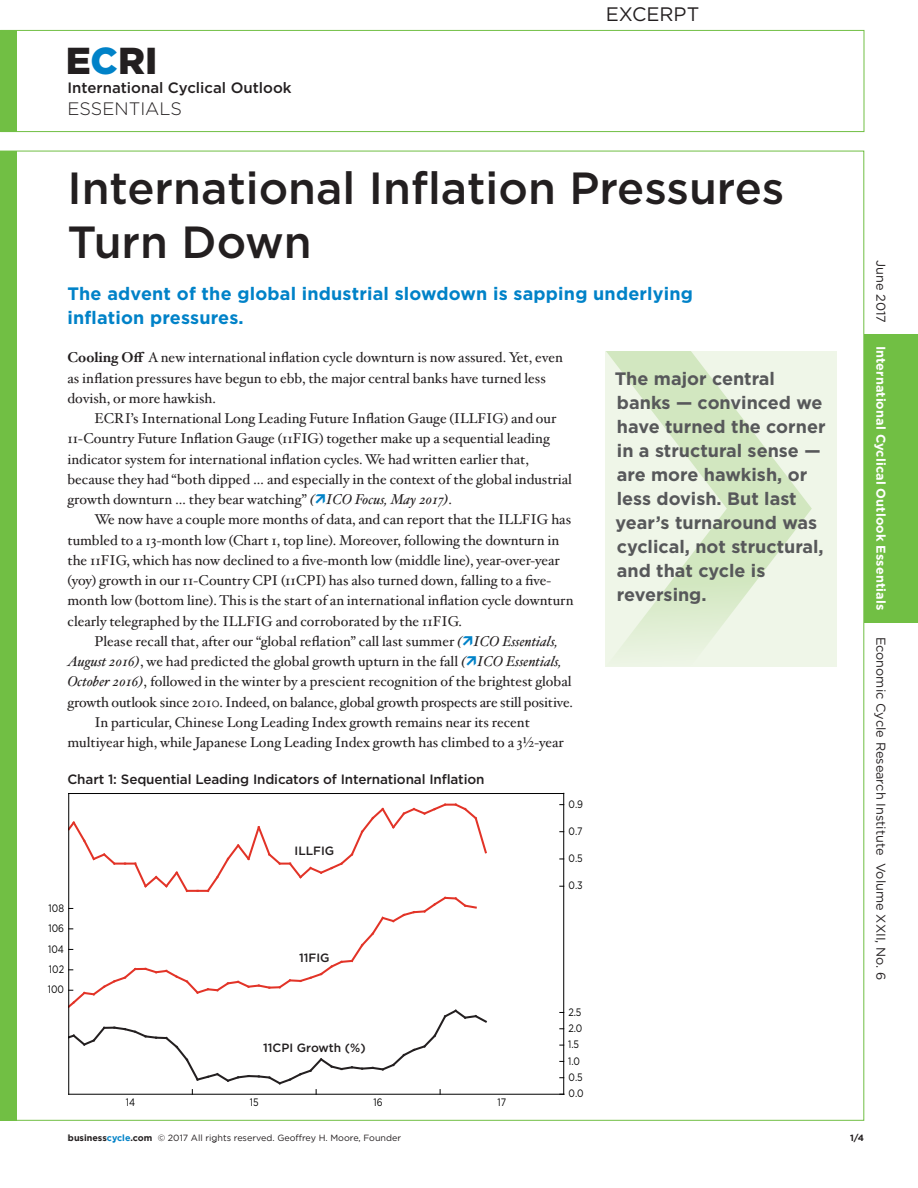
<style>
.page{position:relative;width:918px;height:1188px;background:#fff}
.page>*{position:absolute;margin:0;border:0;box-sizing:border-box;transform-origin:0 0}
.t1{font:500 45px/54px "Gotham";color:#231f20}
.t2{font:900 37.5px "Gotham";color:#231f20}
.t3{font:19.5px "Gotham";color:#231f20}
.t4{font:700 18px/24px "Gotham";color:#57585a}
.t5{font:700 18px/24px "Gotham";letter-spacing:.01em;color:#0082c8}
.t6{font:300 18px "Gotham";color:#231f20}
.t7{font:500 15px "Gotham";color:#231f20}
.t8{font:14.25px/20.2px "Hoefler Txt";color:#231f20}
.t9{font:500 13.5px "Gotham";letter-spacing:-.01em;color:#231f20}
.t10{font:12.75px "Gotham";color:#231f20}
.t11{font:700 12.75px "Gotham";letter-spacing:.005em;color:#fff}
.t12{font:500 12px "Gotham";color:#231f20}
.t13{font:10.8px "Gotham";letter-spacing:.01em;color:#000;scale:.84 1}
.t14{font:9px "Gotham";color:#231f20}
.t15{font:700 9px "Gotham";color:#231f20}
.s1{color:#0082c8}
.s2{font-weight:700}
.s3{font-style:italic}
.s4{font-weight:700;color:#0082c8}
</style>
<div class="page">
<div style="left:0;top:30px;width:864px;height:102px;border:1px solid #71bf44"></div>
<div style="left:864px;top:334px;width:54px;height:288px;background:#71bf44"></div>
<div style="left:0;top:151px;width:16px;height:969px;background:#71bf44"></div>
<div style="left:0;top:30px;width:16px;height:102px;background:#71bf44"></div>
<div style="left:606px;top:351px;width:231px;height:316px;background:#eff6e8"></div>
<svg style="left:606px;top:351px;width:206px;height:297px"></svg>
<svg style="left:69px;top:802px;width:420px;height:292px"></svg>
<hr style="left:69px;top:1094px;width:495px;height:1px;background:#000">
<hr style="left:563px;top:793px;width:1px;height:301px;background:#000">
<hr style="left:69px;top:793px;width:495px;height:1px;background:#000">
<hr style="left:68px;top:794px;width:1px;height:300px;background:#000">
<h2 class="t2" style="left:66px;top:35px;width:93px">E<span class="s1">C</span>RI</h2>
<p class="t7" style="left:68px;top:78px;width:226px">International Cyclical Outlook</p>
<p class="t6" style="left:68px;top:98px;width:116px">ESSENTIALS</p>
<h3 class="t3" style="left:606px;top:2px;width:95px">EXCERPT</h3>
<h1 class="t1" style="left:68px;top:161px;width:718px">International Inflation Pressures<br>Turn Down</h1>
<p class="t5" style="left:68px;top:282px;width:627px">The advent of the global industrial slowdown is sapping underlying inflation pressures.</p>
<p class="t8" style="left:68px;top:347px;width:497px"><span class="s2">Cooling Off</span> A new international inflation cycle downturn is now assured. Yet, even as inflation pressures have begun to ebb, the major central banks have turned less dovish, or more hawkish.</p>
<p class="t8" style="left:68px;top:408px;width:506px;text-indent:27px">ECRI’s International Long Leading Future Inflation Gauge (ILLFIG) and our 11-Country Future Inflation Gauge (11FIG) together make up a sequential leading indicator system for international inflation cycles. We had written earlier that, because they had “both dipped … and especially in the context of the global industrial growth downturn … they bear watching” <span class="s3">( ICO Focus, May 2017)</span>.</p>
<p class="t8" style="left:68px;top:509px;width:508px;text-indent:27px">We now have a couple more months of data, and can report that the ILLFIG has tumbled to a 13-month low (Chart 1, top line). Moreover, following the downturn in the 11FIG, which has now declined to a five-month low (middle line), year-over-year (yoy) growth in our 11-Country CPI (11CPI) has also turned down, falling to a five&shy;month low (bottom line). This is the start of an international inflation cycle downturn clearly telegraphed by the ILLFIG and corroborated by the 11FIG.</p>
<p class="t8" style="left:95px;top:630px;width:465px">Please recall that, after our “global reflation” call last summer <span class="s3">( ICO Essentials,</span></p>
<p class="t8" style="left:68px;top:651px;width:496px"><span class="s3">August 2016)</span>, we had predicted the global growth upturn in the fall <span class="s3">( ICO Essentials,</span></p>
<p class="t8" style="left:68px;top:671px;width:505px"><span class="s3">October 2016)</span>, followed in the winter by a prescient recognition of the brightest global</p>
<p class="t8" style="left:68px;top:691px;width:507px">growth outlook since 2010. Indeed, on balance, global growth prospects are still positive.</p>
<p class="t8" style="left:95px;top:711px;width:437px">In particular, Chinese Long Leading Index growth remains near its recent</p>
<p class="t8" style="left:68px;top:732px;width:498px">multiyear high, while Japanese Long Leading Index growth has climbed to a 3½-year</p>
<p class="t4" style="left:615px;top:366px;width:212px">The major central banks — convinced we have turned the corner in a structural sense — are more hawkish, or less dovish. But last year’s turnaround was cyclical, not structural, and that cycle is reversing.</p>
<p class="t9" style="left:68px;top:770px;width:419px">Chart 1: Sequential Leading Indicators of International Inflation</p>
<p class="t13" style="left:49px;top:901px;width:20px">108</p>
<p class="t13" style="left:48px;top:921px;width:20px">106</p>
<p class="t13" style="left:48px;top:942px;width:20px">104</p>
<p class="t13" style="left:49px;top:962px;width:20px">102</p>
<p class="t13" style="left:48px;top:983px;width:21px">100</p>
<p class="t12" style="left:295px;top:843px;width:41px">ILLFIG</p>
<p class="t12" style="left:299px;top:950px;width:32px">11FIG</p>
<p class="t12" style="left:263px;top:1040px;width:104px">11CPI Growth (%)</p>
<p class="t13" style="left:126px;top:1095px;width:13px">14</p>
<p class="t13" style="left:250px;top:1095px;width:12px">15</p>
<p class="t13" style="left:374px;top:1095px;width:12px">16</p>
<p class="t13" style="left:498px;top:1095px;width:12px">17</p>
<p class="t14" style="left:68px;top:1132px;width:335px"><span class="s2">business</span><span class="s4">cycle</span><span class="s2">.com</span> © 2017 All rights reserved. Geoffrey H. Moore, Founder</p>
<p class="t13" style="left:569px;top:797px;width:19px">0.9</p>
<p class="t13" style="left:569px;top:824px;width:18px">0.7</p>
<p class="t13" style="left:569px;top:851px;width:18px">0.5</p>
<p class="t13" style="left:569px;top:879px;width:19px">0.3</p>
<p class="t13" style="left:568px;top:1005px;width:17px">2.5</p>
<p class="t13" style="left:568px;top:1021px;width:18px">2.0</p>
<p class="t13" style="left:568px;top:1038px;width:15px">1.5</p>
<p class="t13" style="left:568px;top:1054px;width:16px">1.0</p>
<p class="t13" style="left:569px;top:1070px;width:18px">0.5</p>
<p class="t13" style="left:569px;top:1087px;width:20px">0.0</p>
<p class="t10" style="left:889px;top:260px;width:64px;rotate:90deg">June 2017</p>
<p class="t11" style="left:890px;top:346px;width:266px;rotate:90deg">International Cyclical Outlook Essentials</p>
<p class="t10" style="left:889px;top:637px;width:345px;rotate:90deg">Economic Cycle Research Institute Volume XXII, No. 6</p>
<p class="t15" style="left:850px;top:1132px;width:15px">1/4</p>
</div>
